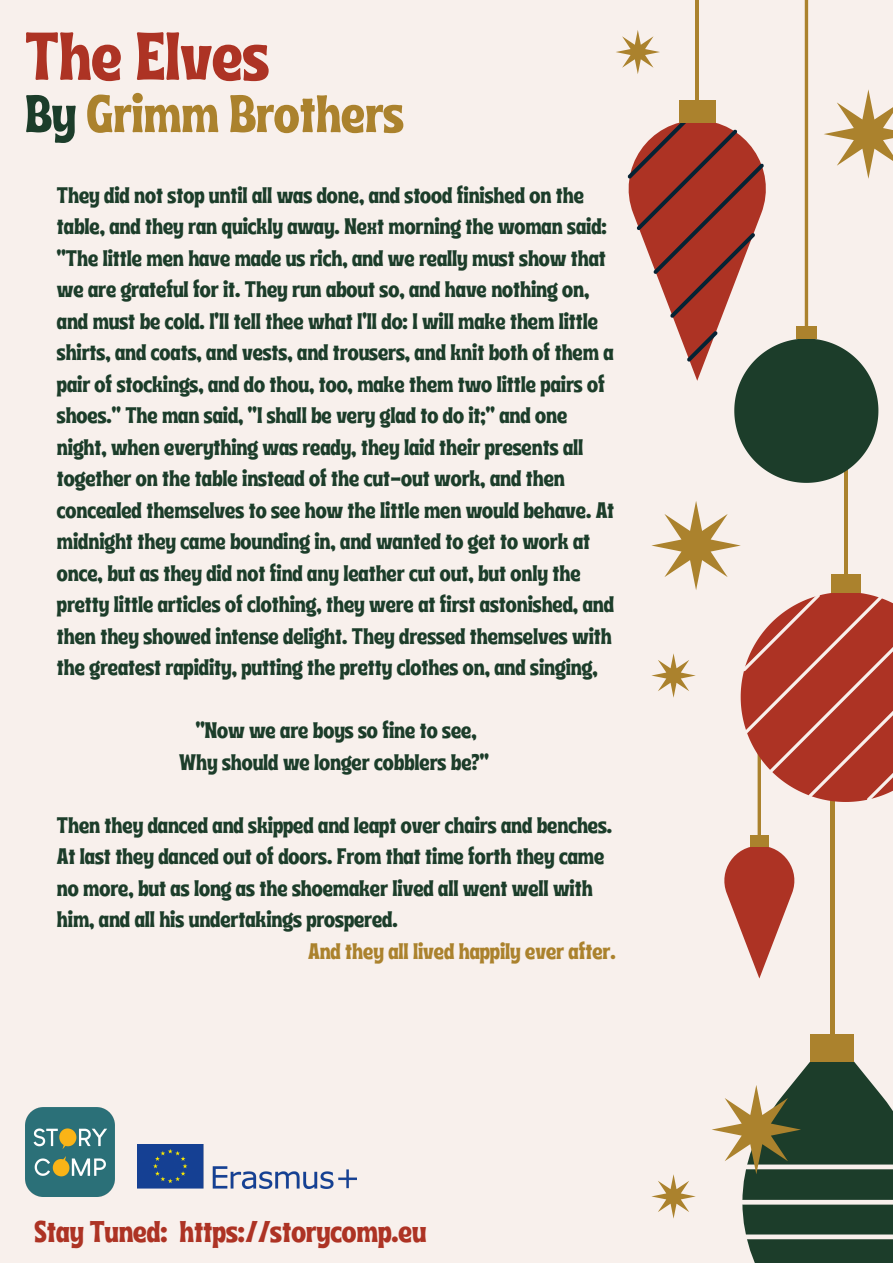
<style>
.page{position:relative;width:893px;height:1263px;background:#f8f0ec}
.page>*{position:absolute;margin:0;border:0;box-sizing:border-box;transform-origin:0 0}
.t1{font:67.5px "Ayr Tropika Island Int";color:#ad3324}
.t2{font:52.5px "Ayr Tropika Island Int";color:#ab822d}
.t3{font:30px "Ayr Tropika Island Int";color:#ad3324}
.t4{font:22.5px/31.5px "Ayr Tropika Island Int";color:#1c3d2a}
.t5{font:22.5px "Ayr Tropika Island Int";color:#ab822d}
.s1{color:#1c3d2a}
</style>
<div class="page">
<div style="left:829px;top:778px;width:5px;height:273px;background:#ab822d"></div>
<svg style="left:724px;top:846px;width:71px;height:132px"></svg>
<div style="left:750px;top:835px;width:18px;height:12px;background:#ab822d"></div>
<svg style="left:757px;top:802px;width:4px;height:33px"></svg>
<hr style="left:844px;top:402px;width:3px;height:184px;background:#ab822d">
<hr style="left:695px;top:0;width:4px;height:114px;background:#ab822d">
<svg style="left:627px;top:89px;width:266px;height:394px"></svg>
<svg style="left:712px;top:1034px;width:181px;height:229px"></svg>
<svg style="left:651px;top:501px;width:242px;height:301px"></svg>
<svg style="left:616px;top:30px;width:44px;height:44px"></svg>
<svg style="left:651px;top:1174px;width:45px;height:44px"></svg>
<svg style="left:804px;top:0;width:4px;height:331px"></svg>
<img style="left:25px;top:1107px;width:89px;height:89px">
<img style="left:137px;top:1144px;width:220px;height:44px">
<p class="t1" style="left:25px;top:-8px;width:245px">The Elves</p>
<p class="t2" style="left:25px;top:64px;width:380px"><span class="s1">By</span> Grimm Brothers</p>
<p class="t4" style="left:57px;top:177px;width:559px">They did not stop until all was done, and stood finished on the table, and they ran quickly away. Next morning the woman said: "The little men have made us rich, and we really must show that we are grateful for it. They run about so, and have nothing on, and must be cold. I'll tell thee what I'll do: I will make them little shirts, and coats, and vests, and trousers, and knit both of them a pair of stockings, and do thou, too, make them two little pairs of shoes." The man said, "I shall be very glad to do it;" and one night, when everything was ready, they laid their presents all together on the table instead of the cut-out work, and then concealed themselves to see how the little men would behave. At midnight they came bounding in, and wanted to get to work at once, but as they did not find any leather cut out, but only the pretty little articles of clothing, they were at first astonished, and then they showed intense delight. They dressed themselves with the greatest rapidity, putting the pretty clothes on, and singing,</p>
<p class="t4" style="left:196px;top:712px;width:282px">"Now we are boys so fine to see,</p>
<p class="t4" style="left:179px;top:744px;width:311px">Why should we longer cobblers be?"</p>
<p class="t4" style="left:57px;top:807px;width:557px">Then they danced and skipped and leapt over chairs and benches.<br>At last they danced out of doors. From that time forth they came no more, but as long as the shoemaker lived all went well with him, and all his undertakings prospered.</p>
<p class="t5" style="left:308px;top:930px;width:309px">And they all lived happily ever after.</p>
<p class="t3" style="left:35px;top:1202px;width:393px">Stay Tuned: https://storycomp.eu</p>
</div>
